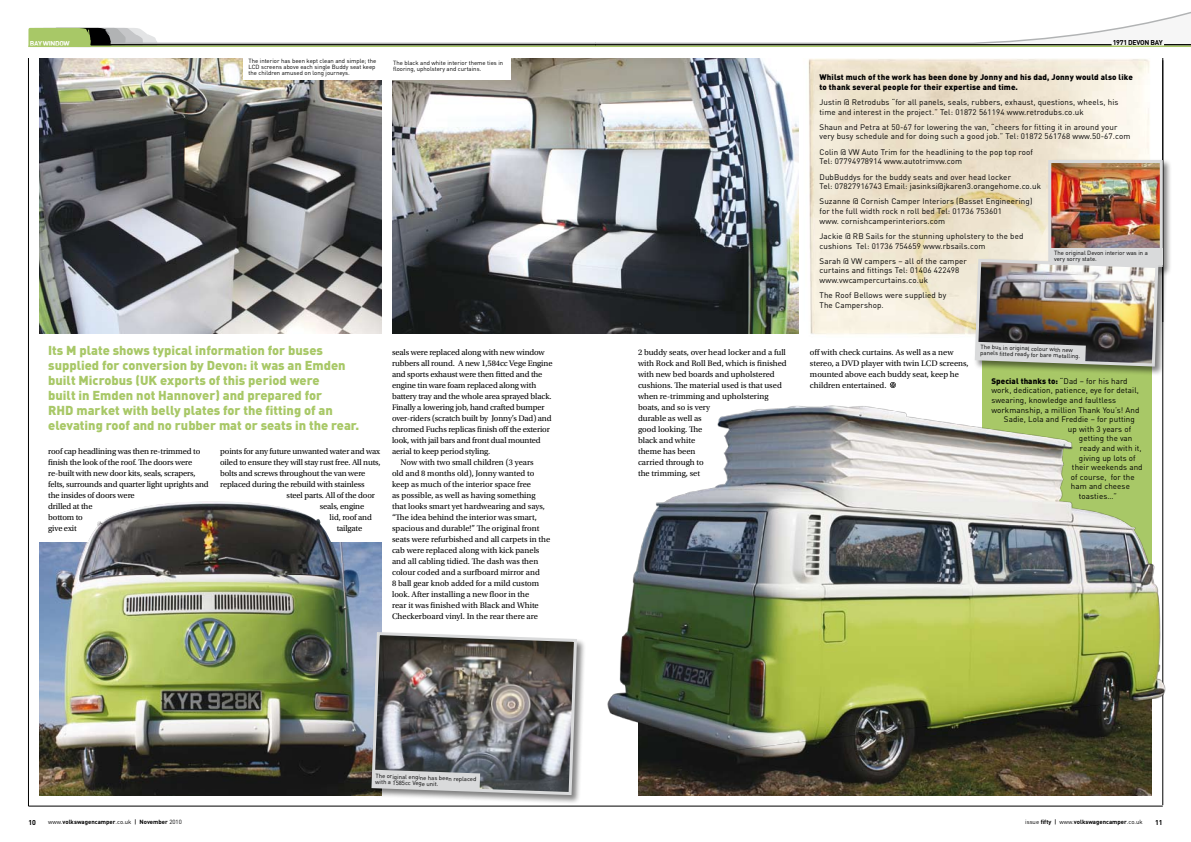
<style>
.page{position:relative;width:1191px;height:842px;background:#fff}
.page>*{position:absolute;margin:0;border:0;box-sizing:border-box;transform-origin:0 0}
.t1{font:900 12.8px/15px "DIN";color:#a8c867}
.t2{font:8.5px/11px "Utopia Std";letter-spacing:-.005em;color:#000}
.t3{font:8px/9.6px "DIN";letter-spacing:.015em;color:#000}
.t4{font:900 8px/9.6px "DIN";letter-spacing:.015em;color:#000}
.t5{font:700 7px "DIN";letter-spacing:-.04em;color:#000}
.t6{font:700 7px "DIN";letter-spacing:-.05em;color:#fff}
.t7{font:6px/6px "DIN";color:#000}
.t8{font:700 6px "DIN";color:#000}
.s1{font-weight:400}
.s2{font-weight:500}
</style>
<div class="page">
<hr style="left:28px;top:806px;width:1134px;height:1px;background:#000">
<hr style="left:28px;top:58px;width:1px;height:748px;background:#000">
<hr style="left:1162px;top:60px;width:1px;height:745px;background:#000">
<hr style="left:1162px;top:58px;width:1px;height:264px;background:#000">
<svg style="left:28px;top:12px;width:1163px;height:35px"></svg>
<hr style="left:1164px;top:44px;width:27px;height:2px;background:#000">
<hr style="left:595px;top:44px;width:516px;height:2px;background:#000">
<hr style="left:595px;top:46px;width:596px;height:1px;background:#a8c867">
<img style="left:780px;top:58px;width:370px;height:277px">
<img style="left:885px;top:165px;width:162px;height:170px">
<img style="left:392px;top:58px;width:407px;height:275px">
<div style="left:982px;top:344px;width:169px;height:220px;background:#a8c867"></div>
<svg style="left:890px;top:382px;width:6px;height:6px"></svg>
<img style="left:40px;top:58px;width:341px;height:275px">
<div style="left:244px;top:56px;width:139px;height:24px;background:#fff"></div>
<div style="left:388px;top:56px;width:122px;height:24px;background:#fff"></div>
<div style="left:44px;top:762px;width:127px;height:39px;background:linear-gradient(to right,#fff,#fff)"></div>
<img style="left:638px;top:751px;width:513px;height:44px">
<div style="left:1047px;top:159px;width:125px;height:118px;background:#000;opacity:.5"></div>
<img style="left:1052px;top:164px;width:106px;height:84px">
<div style="left:1048px;top:160px;width:114px;height:107px;border:3px solid #d9dadb"></div>
<img style="left:40px;top:542px;width:341px;height:253px">
<img style="left:607px;top:399px;width:559px;height:352px">
<img style="left:77px;top:502px;width:263px;height:73px">
<div style="left:370px;top:631px;width:216px;height:173px;background:#000;opacity:.5"></div>
<div style="left:973px;top:258px;width:194px;height:118px;background:#000;opacity:.5"></div>
<svg style="left:370px;top:630px;width:208px;height:167px;background:#7a797a"></svg>
<img style="left:973px;top:257px;width:186px;height:111px">
<div style="left:1050px;top:248px;width:112px;height:17px;background:#d9dadb"></div>
<p class="t6" style="left:30px;top:38px;width:41px">Bay win dow</p>
<p class="t7" style="left:248px;top:58px;width:129px">The interior has been kept clean and simple; the<br>LCD screens above each single Buddy seat keep the children amused on long journeys.</p>
<p class="t7" style="left:393px;top:60px;width:112px">The black and white interior theme ties in flooring, upholstery and curtains.</p>
<p class="t1" style="left:48px;top:342px;width:312px">Its M plate shows typical information for buses supplied for conversion by Devon: it was an Emden built Microbus (UK exports of this period were<br>built in Emden not Hannover) and prepared for<br>RHD market with belly plates for the fitting of an elevating roof and no rubber mat or seats in the rear.</p>
<p class="t2" style="left:48px;top:446px;width:162px">roof cap headlining was then re-trimmed to finish the look of the roof. The doors were re-built with new door kits, seals, scrapers, felts, surrounds and quarter light uprights and the insides of doors were<br>drilled at the<br>bottom to<br>give exit</p>
<p class="t2" style="left:220px;top:446px;width:162px">points for any future unwanted water and wax</p>
<p class="t2" style="left:220px;top:457px;width:162px">oiled to ensure they will stay rust free. All nuts,</p>
<p class="t2" style="left:220px;top:468px;width:147px">bolts and screws throughout the van were</p>
<p class="t2" style="left:220px;top:479px;width:146px">replaced during the rebuild with stainless</p>
<p class="t2" style="left:287px;top:490px;width:90px">steel parts. All of the door</p>
<p class="t2" style="left:320px;top:501px;width:46px">seals, engine</p>
<p class="t2" style="left:330px;top:512px;width:44px">lid, roof and</p>
<p class="t2" style="left:337px;top:523px;width:27px">tailgate</p>
<p class="t2" style="left:392px;top:347px;width:154px">seals were replaced along with new window</p>
<p class="t2" style="left:392px;top:358px;width:162px">rubbers all round. A new 1,584cc Vege Engine</p>
<p class="t2" style="left:392px;top:369px;width:152px">and sports exhaust were then fitted and the</p>
<p class="t2" style="left:392px;top:380px;width:146px">engine tin ware foam replaced along with</p>
<p class="t2" style="left:392px;top:391px;width:161px">battery tray and the whole area sprayed black.</p>
<p class="t2" style="left:392px;top:402px;width:154px">Finally a lowering job, hand crafted bumper</p>
<p class="t2" style="left:392px;top:413px;width:161px">over-riders (scratch built by Jonny’s Dad) and</p>
<p class="t2" style="left:392px;top:424px;width:159px">chromed Fuchs replicas finish off the exterior</p>
<p class="t2" style="left:392px;top:435px;width:150px">look, with jail bars and front dual mounted</p>
<p class="t2" style="left:392px;top:446px;width:100px">aerial to keep period styling.</p>
<p class="t2" style="left:400px;top:457px;width:135px">Now with two small children (3 years</p>
<p class="t2" style="left:392px;top:468px;width:144px">old and 8 months old), Jonny wanted to</p>
<p class="t2" style="left:392px;top:479px;width:140px">keep as much of the interior space free</p>
<p class="t2" style="left:392px;top:490px;width:145px">as possible, as well as having something</p>
<p class="t2" style="left:392px;top:501px;width:154px">that looks smart yet hardwearing and says,</p>
<p class="t2" style="left:392px;top:512px;width:146px">“The idea behind the interior was smart,</p>
<p class="t2" style="left:392px;top:523px;width:149px">spacious and durable!” The original front</p>
<p class="t2" style="left:392px;top:534px;width:160px">seats were refurbished and all carpets in the</p>
<p class="t2" style="left:392px;top:545px;width:149px">cab were replaced along with kick panels</p>
<p class="t2" style="left:392px;top:556px;width:148px">and all cabling tidied. The dash was then</p>
<p class="t2" style="left:392px;top:567px;width:149px">colour coded and a surfboard mirror and</p>
<p class="t2" style="left:392px;top:578px;width:149px">8 ball gear knob added for a mild custom</p>
<p class="t2" style="left:392px;top:589px;width:139px">look. After installing a new floor in the</p>
<p class="t2" style="left:392px;top:600px;width:148px">rear it was finished with Black and White</p>
<p class="t2" style="left:392px;top:611px;width:147px">Checkerboard vinyl. In the rear there are</p>
<p class="t5" style="left:28px;top:818px;width:9px">10</p>
<p class="t8" style="left:48px;top:818px;width:135px"><span class="s1">www.</span>volkswagencamper<span class="s1">.co.uk</span> <span class="s2">|</span> November <span class="s1">2010</span></p>
<p class="t7" style="left:375px;top:773px;width:103px;rotate:2deg">The original engine has been replaced with a 1585cc Vege unit.</p>
<p class="t5" style="left:1112px;top:38px;width:47px">1971 DEVON BAY</p>
<p class="t4" style="left:819px;top:72px;width:315px">Whilst much of the work has been done by Jonny and his dad, Jonny would also like to thank several people for their expertise and time.</p>
<p class="t3" style="left:819px;top:97px;width:300px">Justin @ Retrodubs “for all panels, seals, rubbers, exhaust, questions, wheels, his time and interest in the project.” Tel: 01872 561194 www.retrodubs.co.uk</p>
<p class="t3" style="left:819px;top:122px;width:312px">Shaun and Petra at 50-67 for lowering the van, “cheers for fitting it in around your very busy schedule and for doing such a good job.” Tel: 01872 561768 www.50-67.com</p>
<p class="t3" style="left:819px;top:147px;width:215px">Colin @ VW Auto Trim for the headlining to the pop top roof<br>Tel: 07794978914 www.autotrimvw.com</p>
<p class="t3" style="left:819px;top:172px;width:223px">DubBuddys for the buddy seats and over head locker<br>Tel: 07827916743 Email: jasinksi@jkaren3.orangehome.co.uk</p>
<p class="t3" style="left:819px;top:197px;width:214px">Suzanne @ Cornish Camper Interiors (Basset Engineering) for the full width rock n roll bed Tel: 01736 753601<br>www. cornishcamperinteriors.com</p>
<p class="t3" style="left:819px;top:231px;width:205px">Jackie @ RB Sails for the stunning upholstery to the bed cushions Tel: 01736 754659 www.rbsails.com</p>
<p class="t3" style="left:819px;top:256px;width:149px">Sarah @ VW campers – all of the camper curtains and fittings Tel: 01406 422498 www.vwcampercurtains.co.uk</p>
<p class="t3" style="left:819px;top:290px;width:128px">The Roof Bellows were supplied by<br>The Campershop.</p>
<p class="t7" style="left:1054px;top:250px;width:95px">The original Devon interior was in a very sorry state.</p>
<p class="t2" style="left:638px;top:347px;width:150px">2 buddy seats, over head locker and a full with Rock and Roll Bed, which is finished with new bed boards and upholstered cushions. The material used is that used when re-trimming and upholstering boats, and so is very<br>durable as well as<br>good looking. The<br>black and white<br>theme has been<br>carried through to<br>the trimming, set</p>
<p class="t2" style="left:810px;top:347px;width:160px">off with check curtains. As well as a new stereo, a DVD player with twin LCD screens, mounted above each buddy seat, keep he children entertained.</p>
<p class="t7" style="left:980px;top:344px;width:101px;rotate:2deg">The bus in original colour with new panels fi tted ready for bare metalling.</p>
<p class="t4" style="left:991px;top:376px;width:138px">Special thanks to: <span class="s1">“Dad – for his hard</span></p>
<p class="t3" style="left:991px;top:385px;width:149px">work, dedication, patience, eye for detail,</p>
<p class="t3" style="left:991px;top:395px;width:126px">swearing, knowledge and faultless</p>
<p class="t3" style="left:991px;top:405px;width:150px">workmanship, a million Thank You’s! And</p>
<p class="t3" style="left:1004px;top:414px;width:132px">Sadie, Lola and Freddie – for putting</p>
<p class="t3" style="left:1068px;top:424px;width:65px">up with 3 years of</p>
<p class="t3" style="left:1079px;top:433px;width:55px">getting the van</p>
<p class="t3" style="left:1080px;top:443px;width:63px">ready and with it,</p>
<p class="t3" style="left:1079px;top:453px;width:58px">giving up lots of</p>
<p class="t3" style="left:1072px;top:462px;width:72px">their weekends and</p>
<p class="t3" style="left:1071px;top:472px;width:65px">of course, for the</p>
<p class="t3" style="left:1071px;top:481px;width:60px">ham and cheese</p>
<p class="t3" style="left:1079px;top:491px;width:40px">toasties…”</p>
<p class="t8" style="left:1025px;top:818px;width:119px"><span class="s1">issue</span> fifty <span class="s2">|</span> <span class="s1">www.</span>volkswagencamper<span class="s1">.co.uk</span></p>
<p class="t5" style="left:1155px;top:818px;width:9px">11</p>
</div>
